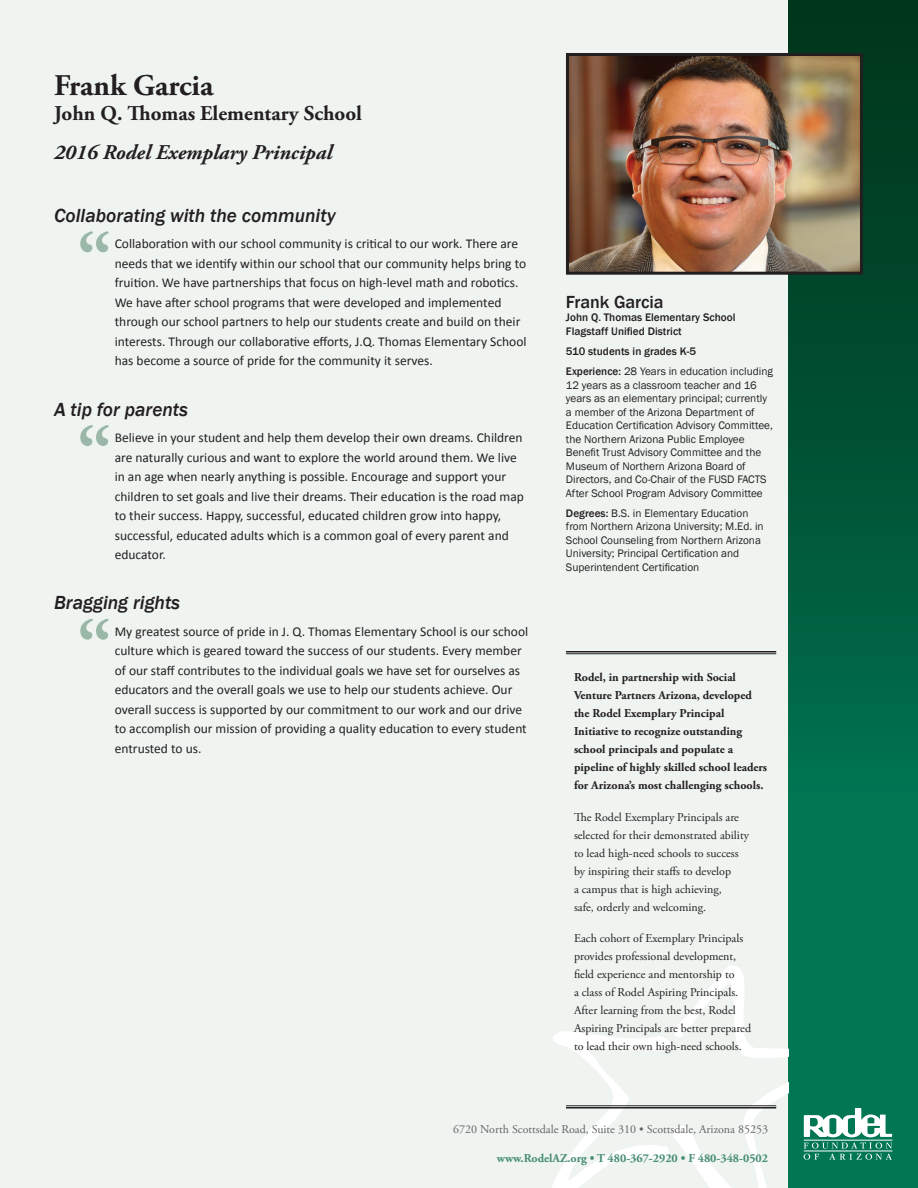
<style>
.page{position:relative;width:918px;height:1188px;background:#eff4f1}
.page>*{position:absolute;margin:0;border:0;box-sizing:border-box;transform-origin:0 0}
.t1{font:700 72px "Adobe Garamond Pro";color:#9ab7a7}
.t2{font:700 30px "Adobe Garamond Pro";color:#231f20}
.t3{font:700 21px "Adobe Garamond Pro";color:#231f20}
.t4{font:italic 700 21px "Adobe Garamond Pro";color:#231f20}
.t5{font:italic 500 19.5px "Franklin Gothic";color:#231f20}
.t6{font:500 18px "Franklin Gothic";color:#231f20}
.t7{font:13.5px/19.5px "Calibri";color:#231f20}
.t8{font:12px/18px "Adobe Garamond Pro";color:#231f20}
.t9{font:700 12px/18px "Adobe Garamond Pro";color:#231f20}
.t10{font:12px "Adobe Garamond Pro";color:#636366}
.t11{font:700 12px "Adobe Garamond Pro";color:#478d72}
.t12{font:11.25px/13.5px "Franklin Gothic";color:#231f20}
.t13{font:500 11.25px/13.5px "Franklin Gothic";color:#231f20}
.s1{font-weight:400}
.s2{font-weight:500}
</style>
<div class="page">
<div style="left:788px;top:0;width:130px;height:1188px;background:linear-gradient(to bottom,#00361c,#00845f)"></div>
<svg style="left:552px;top:966px;width:236px;height:222px"></svg>
<svg style="left:804px;top:1108px;width:88px;height:52px"></svg>
<hr style="left:566px;top:651px;width:210px;height:1px;background:#231f20">
<hr style="left:566px;top:653px;width:210px;height:1px;background:#231f20">
<hr style="left:566px;top:1106px;width:210px;height:1px;background:#231f20">
<hr style="left:566px;top:1107px;width:210px;height:2px;background:#231f20">
<img style="left:570px;top:57px;width:289px;height:214px">
<div style="left:566px;top:53px;width:297px;height:222px;border:3px solid #231f20"></div>
<h2 class="t2" style="left:54px;top:68px;width:161px">Frank Garcia</h2>
<h3 class="t3" style="left:54px;top:102px;width:310px">John Q. Thomas Elementary School</h3>
<h3 class="t4" style="left:54px;top:140px;width:280px">2016 Rodel Exemplary Principal</h3>
<h3 class="t5" style="left:54px;top:204px;width:283px">Collaborating with the community</h3>
<p class="t7" style="left:115px;top:234px;width:413px">Collaboration with our school community is critical to our work. There are needs that we identify within our school that our community helps bring to fruition. We have partnerships that focus on high-level math and robotics.<br>We have after school programs that were developed and implemented through our school partners to help our students create and build on their interests. Through our collaborative efforts, J.Q. Thomas Elementary School has become a source of pride for the community it serves.</p>
<h3 class="t5" style="left:54px;top:397px;width:136px">A tip for parents</h3>
<p class="t7" style="left:115px;top:428px;width:411px">Believe in your student and help them develop their own dreams. Children are naturally curious and want to explore the world around them. We live in an age when nearly anything is possible. Encourage and support your children to set goals and live their dreams. Their education is the road map to their success. Happy, successful, educated children grow into happy, successful, educated adults which is a common goal of every parent and educator.</p>
<h3 class="t5" style="left:54px;top:591px;width:128px">Bragging rights</h3>
<p class="t7" style="left:115px;top:622px;width:415px">My greatest source of pride in J. Q. Thomas Elementary School is our school culture which is geared toward the success of our students. Every member of our staff contributes to the individual goals we have set for ourselves as educators and the overall goals we use to help our students achieve. Our overall success is supported by our commitment to our work and our drive to accomplish our mission of providing a quality education to every student entrusted to us.</p>
<h1 class="t1" style="left:77px;top:217px;width:35px">“</h1>
<h1 class="t1" style="left:77px;top:411px;width:35px">“</h1>
<h1 class="t1" style="left:77px;top:605px;width:35px">“</h1>
<h3 class="t6" style="left:566px;top:290px;width:99px">Frank Garcia</h3>
<p class="t13" style="left:566px;top:311px;width:171px">John Q. Thomas Elementary School<br>Flagstaff Unified District</p>
<p class="t13" style="left:566px;top:341px;width:209px;line-height:20.2px">510 students in grades K-5<br>Experience: <span class="s1">28 Years in education including</span></p>
<p class="t12" style="left:566px;top:378px;width:208px">12 years as a classroom teacher and 16 years as an elementary principal; currently a member of the Arizona Department of Education Certification Advisory Committee, the Northern Arizona Public Employee Benefit Trust Advisory Committee and the Museum of Northern Arizona Board of Directors, and Co-Chair of the FUSD FACTS After School Program Advisory Committee</p>
<p class="t12" style="left:566px;top:507px;width:199px"><span class="s2">Degrees:</span> B.S. in Elementary Education from Northern Arizona University; M.Ed. in School Counseling from Northern Arizona University; Principal Certification and Superintendent Certification</p>
<p class="t9" style="left:574px;top:669px;width:195px">Rodel, in partnership with Social Venture Partners Arizona, developed the Rodel Exemplary Principal Initiative to recognize outstanding school principals and populate a pipeline of highly skilled school leaders for Arizona’s most challenging schools.</p>
<p class="t8" style="left:574px;top:809px;width:176px">The Rodel Exemplary Principals are selected for their demonstrated ability to lead high-need schools to success by inspiring their staffs to develop<br>a campus that is high achieving,<br>safe, orderly and welcoming.</p>
<p class="t8" style="left:574px;top:930px;width:179px">Each cohort of Exemplary Principals provides professional development, field experience and mentorship to<br>a class of Rodel Aspiring Principals.<br>After learning from the best, Rodel Aspiring Principals are better prepared to lead their own high-need schools.</p>
<p class="t10" style="left:453px;top:1122px;width:316px">6720 North Scottsdale Road, Suite 310 • Scottsdale, Arizona 85253</p>
<p class="t11" style="left:497px;top:1151px;width:273px">www.RodelAZ.org • T 480-367-2920 • F 480-348-0502</p>
</div>
